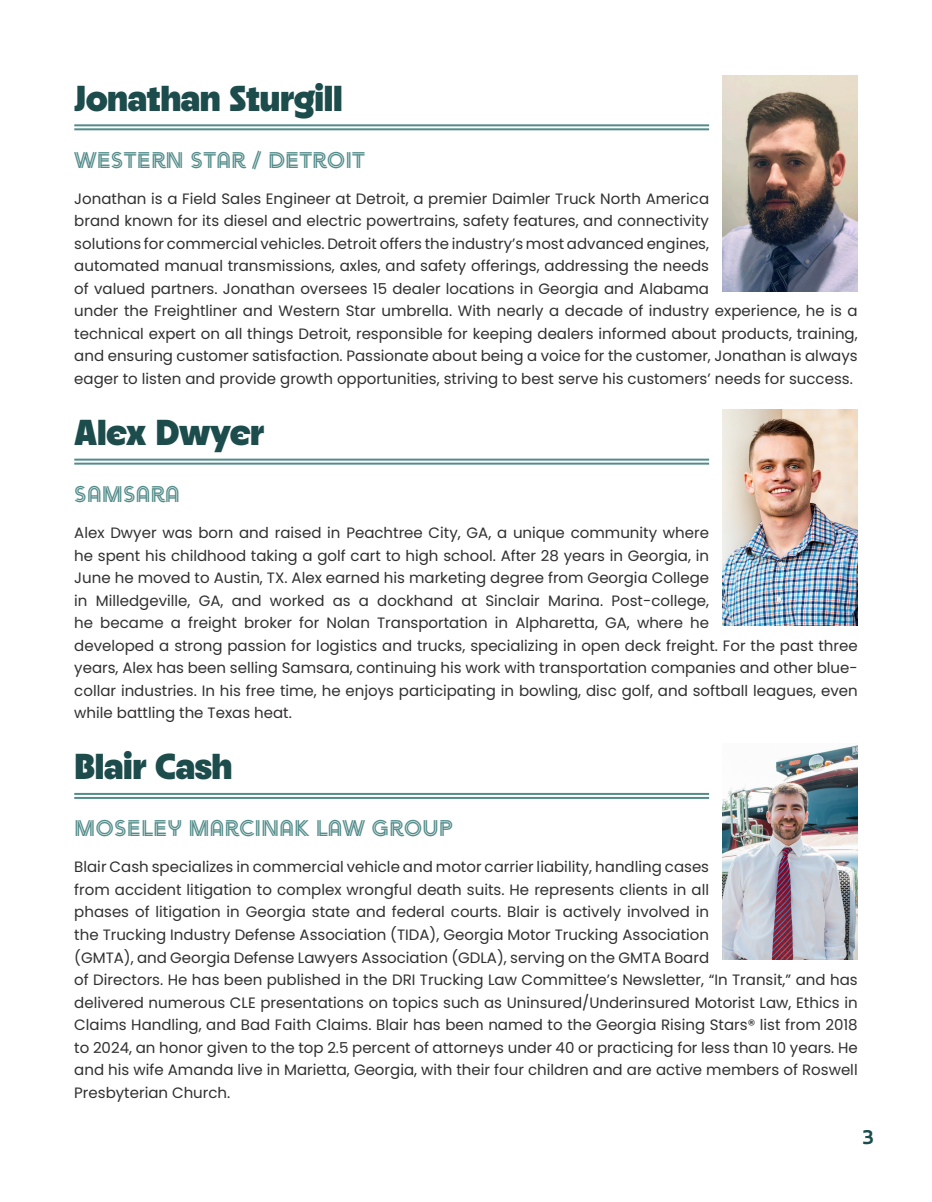
<style>
.page{position:relative;width:932px;height:1202px;background:#fff}
.page>*{position:absolute;margin:0;border:0;box-sizing:border-box;transform-origin:0 0}
.Heading{font:900 36px "Neighbor";letter-spacing:-.01em;color:#1c4c4b}
.Subheading{font:22.5px "Arya Double";color:#528c8a}
.t1{font:700 21px "Laski Sans";color:#1c4c4b}
.Paragraph{font:15px/22.5px "Poppins";color:#312f30}
</style>
<div class="page">
<hr style="left:74px;top:124px;width:635px;height:2px;background:#528c8a">
<hr style="left:74px;top:128px;width:635px;height:2px;background:#528c8a">
<img style="left:722px;top:75px;width:135px;height:216px">
<hr style="left:74px;top:458px;width:635px;height:2px;background:#528c8a">
<hr style="left:74px;top:462px;width:635px;height:2px;background:#528c8a">
<img style="left:722px;top:409px;width:135px;height:216px">
<hr style="left:74px;top:793px;width:635px;height:2px;background:#528c8a">
<hr style="left:74px;top:797px;width:635px;height:2px;background:#528c8a">
<img style="left:722px;top:745px;width:135px;height:215px">
<p class="Heading" style="left:74px;top:75px;width:270px">Jonathan Sturgill</p>
<p class="Subheading" style="left:74px;top:146px;width:292px">WESTERN STAR / DETROIT</p>
<p class="Paragraph" style="left:74px;top:187px;width:785px">Jonathan is a Field Sales Engineer at Detroit, a premier Daimler Truck North America<br>brand known for its diesel and electric powertrains, safety features, and connectivity<br>solutions for commercial vehicles. Detroit offers the industry’s most advanced engines,<br>automated manual transmissions, axles, and safety offerings, addressing the needs<br>of valued partners. Jonathan oversees 15 dealer locations in Georgia and Alabama<br>under the Freightliner and Western Star umbrella. With nearly a decade of industry experience, he is a technical expert on all things Detroit, responsible for keeping dealers informed about products, training, and ensuring customer satisfaction. Passionate about being a voice for the customer, Jonathan is always eager to listen and provide growth opportunities, striving to best serve his customers’ needs for success.</p>
<p class="Heading" style="left:74px;top:409px;width:191px">Alex Dwyer</p>
<p class="Subheading" style="left:74px;top:480px;width:107px">SAMSARA</p>
<p class="Paragraph" style="left:74px;top:522px;width:785px">Alex Dwyer was born and raised in Peachtree City, GA, a unique community where<br>he spent his childhood taking a golf cart to high school. After 28 years in Georgia, in<br>June he moved to Austin, TX. Alex earned his marketing degree from Georgia College<br>in Milledgeville, GA, and worked as a dockhand at Sinclair Marina. Post-college,<br>he became a freight broker for Nolan Transportation in Alpharetta, GA, where he<br>developed a strong passion for logistics and trucks, specializing in open deck freight. For the past three years, Alex has been selling Samsara, continuing his work with transportation companies and other blue&shy;collar industries. In his free time, he enjoys participating in bowling, disc golf, and softball leagues, even while battling the Texas heat.</p>
<p class="Heading" style="left:74px;top:744px;width:160px">Blair Cash</p>
<p class="Subheading" style="left:74px;top:814px;width:380px">MOSELEY MARCINAK LAW GROUP</p>
<p class="Paragraph" style="left:74px;top:856px;width:785px">Blair Cash specializes in commercial vehicle and motor carrier liability, handling cases<br>from accident litigation to complex wrongful death suits. He represents clients in all<br>phases of litigation in Georgia state and federal courts. Blair is actively involved in<br>the Trucking Industry Defense Association (TIDA), Georgia Motor Trucking Association<br>(GMTA), and Georgia Defense Lawyers Association (GDLA), serving on the GMTA Board<br>of Directors. He has been published in the DRI Trucking Law Committee’s Newsletter, “In Transit,” and has delivered numerous CLE presentations on topics such as Uninsured/Underinsured Motorist Law, Ethics in Claims Handling, and Bad Faith Claims. Blair has been named to the Georgia Rising Stars® list from 2018 to 2024, an honor given to the top 2.5 percent of attorneys under 40 or practicing for less than 10 years. He and his wife Amanda live in Marietta, Georgia, with their four children and are active members of Roswell Presbyterian Church.</p>
<h3 class="t1" style="left:862px;top:1124px;width:13px">3</h3>
</div>
